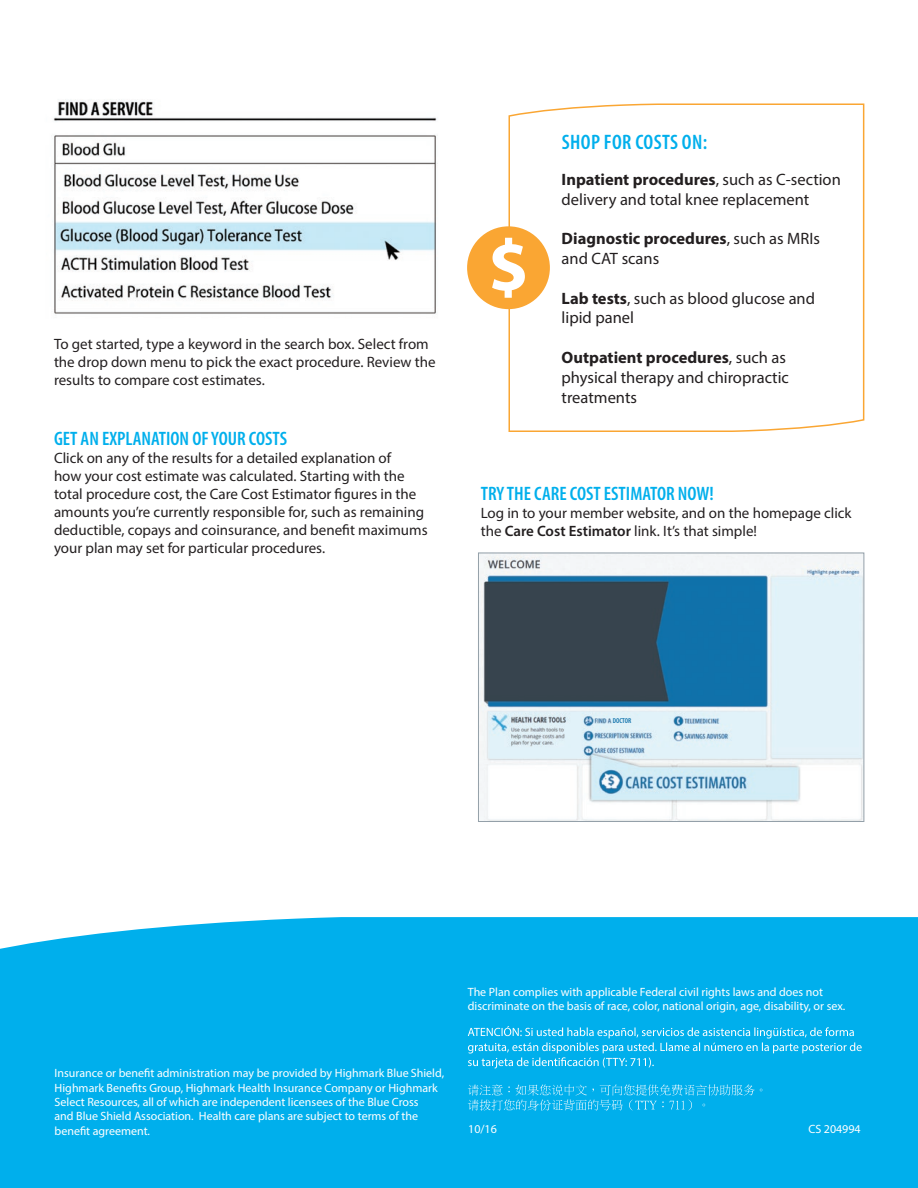
<style>
.page{position:relative;width:918px;height:1188px;background:#fff}
.page>*{position:absolute;margin:0;border:0;box-sizing:border-box;transform-origin:0 0}
.t1{font:600 condensed 21px "Myriad Pro";letter-spacing:.02em;color:#00afec}
.t2{font:600 condensed 19.5px "Myriad Pro";color:#00afec}
.t3{font:16.5px/19.8px "Myriad Pro";color:#231f20}
.t4{font:700 16.5px "Myriad Pro";color:#231f20}
.t5{font:15px/18px "Myriad Pro";color:#231f20}
.Body_Copy{font:12px/14.4px "Myriad Pro";color:#fff}
.t6{font:600 condensed 7.2px "Myriad Pro";color:#0f72ab}
.s1{font-weight:700}
.s2{font-weight:400}
.s3{font-weight:600}
</style>
<div class="page">
<div style="left:0;top:917px;width:918px;height:271px;background:#00afec"></div>
<svg style="left:508px;top:103px;width:357px;height:329px"></svg>
<div style="left:467px;top:226px;width:83px;height:83px;background:#faa633;border-radius:50%"></div>
<svg style="left:492px;top:238px;width:33px;height:60px"></svg>
<img style="left:53px;top:100px;width:385px;height:214px">
<img style="left:480px;top:555px;width:382px;height:265px">
<div style="left:478px;top:553px;width:386px;height:269px;border:1px solid #94a0a9"></div>
<div style="left:612px;top:716px;width:27px;height:9px;background:#e0f1f8"></div>
<svg style="left:468px;top:1026px;width:394px;height:43px;background:#1fb8ee"></svg>
<svg style="left:468px;top:1084px;width:294px;height:27px;background:#1db8ee"></svg>
<p class="t5" style="left:54px;top:335px;width:383px">To get started, type a keyword in the search box. Select from the drop down menu to pick the exact procedure. Review the results to compare cost estimates.</p>
<p class="t2" style="left:54px;top:426px;width:235px">GET AN EXPLANATION OF YOUR COSTS</p>
<p class="t5" style="left:54px;top:449px;width:375px">Click on any of the results for a detailed explanation of<br>how your cost estimate was calculated. Starting with the total procedure cost, the Care Cost Estimator figures in the amounts you’re currently responsible for, such as remaining deductible, copays and coinsurance, and benefit maximums your plan may set for particular procedures.</p>
<p class="t1" style="left:562px;top:129px;width:147px">SHOP FOR COSTS ON:</p>
<p class="t3" style="left:562px;top:169px;width:281px"><span class="s1">Inpatient procedures</span>, such as C-section delivery and total knee replacement</p>
<p class="t3" style="left:562px;top:229px;width:260px"><span class="s1">Diagnostic procedures</span>, such as MRIs and CAT scans</p>
<p class="t3" style="left:562px;top:288px;width:255px"><span class="s1">Lab tests</span>, such as blood glucose and lipid panel</p>
<p class="t4" style="left:562px;top:347px;width:226px">Outpatient procedures<span class="s2">, such as</span></p>
<p class="t3" style="left:562px;top:367px;width:229px">physical therapy and chiropractic treatments</p>
<p class="t2" style="left:481px;top:482px;width:235px">TRY THE CARE COST ESTIMATOR NOW!</p>
<p class="t5" style="left:481px;top:504px;width:372px">Log in to your member website, and on the homepage click the <span class="s3">Care Cost Estimator</span> link. It’s that simple!</p>
<p class="t6" style="left:613px;top:716px;width:20px">DOCTOR</p>
<p class="Body_Copy" style="left:55px;top:1066px;width:391px">Insurance or benefit administration may be provided by Highmark Blue Shield, Highmark Benefits Group, Highmark Health Insurance Company or Highmark Select Resources, all of which are independent licensees of the Blue Cross<br>and Blue Shield Association. Health care plans are subject to terms of the benefit agreement.</p>
<p class="Body_Copy" style="left:468px;top:984px;width:379px">The Plan complies with applicable Federal civil rights laws and does not discriminate on the basis of race, color, national origin, age, disability, or sex.</p>
<p class="Body_Copy" style="left:468px;top:1122px;width:30px">10/16</p>
<p class="Body_Copy" style="left:808px;top:1122px;width:54px">CS 204994</p>
</div>
